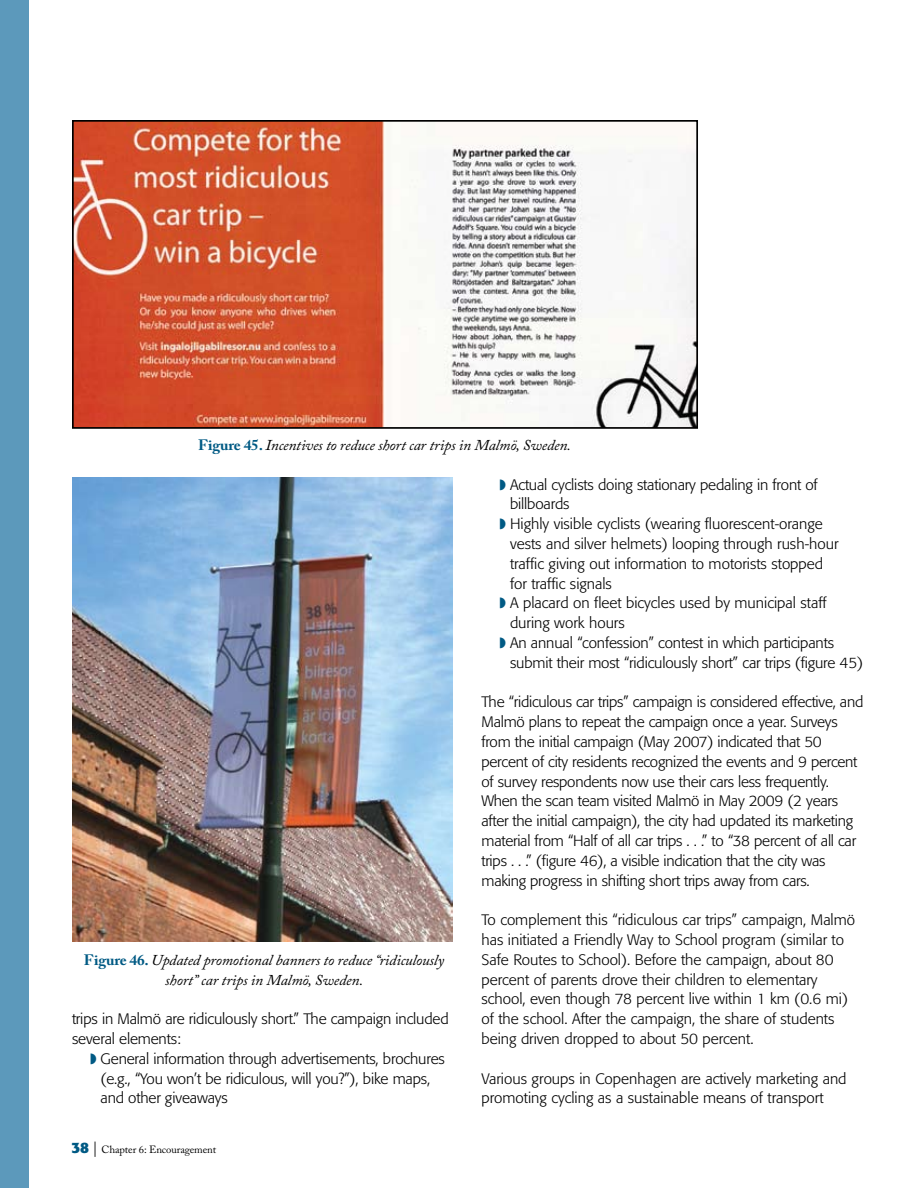
<style>
.page{position:relative;width:918px;height:1188px;background:#fff}
.page>*{position:absolute;margin:0;border:0;box-sizing:border-box;transform-origin:0 0}
.t1{font:300 15px/19.8px "Formata";letter-spacing:-.01em;color:#000}
.t2{font:italic 15px/19.8px "Adobe Caslon Pro";letter-spacing:-.01em;color:#000;text-align:center}
.t3{font:10.5px "Adobe Caslon Pro";letter-spacing:-.01em;color:#000}
.s1{font-weight:700;font-style:normal;color:#005a84}
.s2{color:#005a84}
.s3{font-family:"Formata";font-weight:700;font-size:15px;color:#005a84}
.s4{font-size:15px}
</style>
<div class="page">
<div style="left:0;top:0;width:28px;height:1188px;background:#5c99bb"></div>
<img style="left:75px;top:123px;width:620px;height:303px">
<div style="left:72px;top:120px;width:626px;height:309px;border:2px solid #000"></div>
<img style="left:72px;top:478px;width:381px;height:464px">
<p class="t2" style="left:198px;top:435px;width:375px"><span class="s1">Figure 45.</span> Incentives to reduce short car trips in Malmö, Sweden.</p>
<p class="t2" style="left:84px;top:950px;width:362px"><span class="s1">Figure 46.</span> Updated promotional banners to reduce “ridiculously short” car trips in Malmö, Sweden.</p>
<p class="t1" style="left:72px;top:1009px;width:378px">trips in Malmö are ridiculously short.” The campaign included several elements:</p>
<p class="t1" style="left:101px;top:1049px;width:346px;text-indent:-10px"><span class="s2">◗</span> General information through advertisements, brochures (e.g., “You won’t be ridiculous, will you?”), bike maps, and other giveaways</p>
<p class="t3" style="left:71px;top:1144px;width:146px"><span class="s3">38</span> <span class="s4">|</span> Chapter 6: Encouragement</p>
<p class="t1" style="left:500px;top:475px;width:320px"><span class="s2">◗</span> Actual cyclists doing stationary pedaling in front of</p>
<p class="t1" style="left:510px;top:494px;width:61px">billboards</p>
<p class="t1" style="left:500px;top:514px;width:325px"><span class="s2">◗</span> Highly visible cyclists (wearing fluorescent-orange</p>
<p class="t1" style="left:510px;top:534px;width:330px">vests and silver helmets) looping through rush-hour</p>
<p class="t1" style="left:510px;top:554px;width:315px">traffic giving out information to motorists stopped</p>
<p class="t1" style="left:510px;top:574px;width:104px">for traffic signals</p>
<p class="t1" style="left:500px;top:593px;width:329px"><span class="s2">◗</span> A placard on fleet bicycles used by municipal staff</p>
<p class="t1" style="left:510px;top:613px;width:116px">during work hours</p>
<p class="t1" style="left:500px;top:633px;width:336px"><span class="s2">◗</span> An annual “confession” contest in which participants</p>
<p class="t1" style="left:510px;top:653px;width:355px">submit their most “ridiculously short” car trips (figure 45)</p>
<p class="t1" style="left:482px;top:692px;width:383px">The “ridiculous car trips” campaign is considered effective, and Malmö plans to repeat the campaign once a year. Surveys from the initial campaign (May 2007) indicated that 50 percent of city residents recognized the events and 9 percent of survey respondents now use their cars less frequently.<br>When the scan team visited Malmö in May 2009 (2 years after the initial campaign), the city had updated its marketing material from “Half of all car trips . . .” to “38 percent of all car trips . . .” (figure 46), a visible indication that the city was making progress in shifting short trips away from cars.</p>
<p class="t1" style="left:482px;top:910px;width:375px">To complement this “ridiculous car trips” campaign, Malmö has initiated a Friendly Way to School program (similar to Safe Routes to School). Before the campaign, about 80 percent of parents drove their children to elementary school, even though 78 percent live within 1 km (0.6 mi) of the school. After the campaign, the share of students being driven dropped to about 50 percent.</p>
<p class="t1" style="left:482px;top:1069px;width:367px">Various groups in Copenhagen are actively marketing and promoting cycling as a sustainable means of transport</p>
</div>
